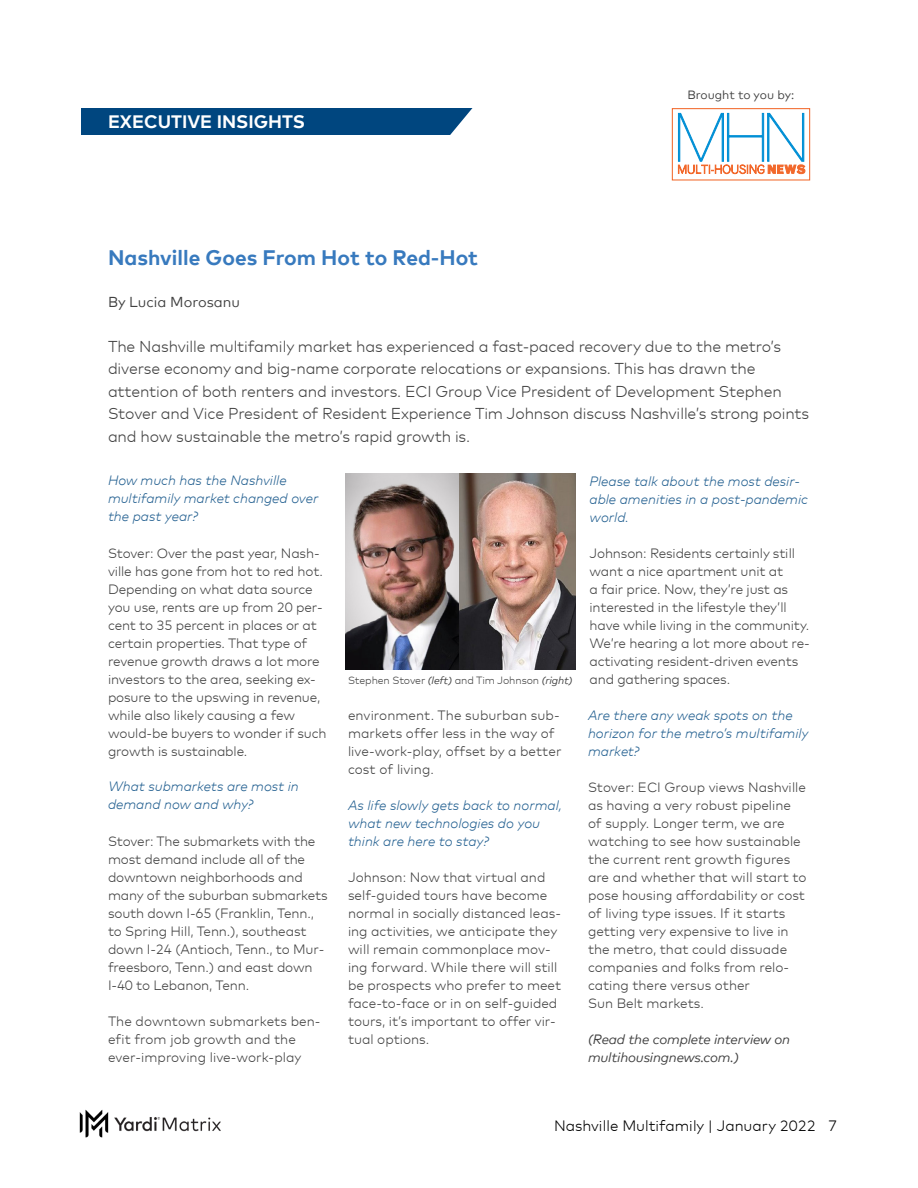
<style>
.page{position:relative;width:918px;height:1188px;background:#fff}
.page>*{position:absolute;margin:0;border:0;box-sizing:border-box;transform-origin:0 0}
.t1{font:700 21px "Mark Offc Pro";color:#387abe}
.t2{font:700 18px "Mark Offc Pro";color:#fff}
.t3{font:300 15.75px/22.5px "Mark Offc Pro";letter-spacing:-.01em;color:#414141}
.t4{font:300 15px "Mark Offc Pro";color:#000}
.t5{font:14.4px "Mark Offc Pro";color:#414141}
.t6{font:300 13.5px/18px "Mark Offc Pro";letter-spacing:-.01em;color:#414141}
.t7{font:italic 300 13.5px/18px "Mark Offc Pro";color:#266292}
.t8{font:italic 13.5px/18px "Mark Offc Pro";letter-spacing:-.01em;color:#414141}
.t9{font:12px "Mark Offc Pro";color:#414141}
.t10{font:300 10.5px "Mark Offc Pro";letter-spacing:-.01em;color:#414141}
.s1{font-weight:400;font-style:italic}
</style>
<div class="page">
<img style="left:80px;top:1109px;width:141px;height:29px">
<div style="left:672px;top:108px;width:138px;height:73px;border:1px solid #f2682b"></div>
<svg style="left:678px;top:112px;width:127px;height:62px"></svg>
<div style="left:81px;top:108px;width:391px;height:27px;background:#00467f"></div>
<img style="left:345px;top:474px;width:231px;height:196px">
<h2 class="t2" style="left:108px;top:108px;width:199px">EXECUTIVE INSIGHTS</h2>
<h1 class="t1" style="left:108px;top:242px;width:372px">Nashville Goes From Hot to Red-Hot</h1>
<p class="t5" style="left:108px;top:292px;width:133px">By Lucia Morosanu</p>
<p class="t9" style="left:687px;top:86px;width:108px">Brought to you by:</p>
<p class="t3" style="left:108px;top:334px;width:703px">The Nashville multifamily market has experienced a fast-paced recovery due to the metro’s diverse economy and big-name corporate relocations or expansions. This has drawn the attention of both renters and investors. ECI Group Vice President of Development Stephen Stover and Vice President of Resident Experience Tim Johnson discuss Nashville’s strong points and how sustainable the metro’s rapid growth is.</p>
<p class="t7" style="left:108px;top:470px;width:212px">How much has the Nashville multifamily market changed over the past year?</p>
<p class="t6" style="left:108px;top:543px;width:220px">Stover: Over the past year, Nash&shy;ville has gone from hot to red hot.<br>Depending on what data source you use, rents are up from 20 per&shy;cent to 35 percent in places or at certain properties. That type of revenue growth draws a lot more investors to the area, seeking ex&shy;posure to the upswing in revenue, while also likely causing a few would-be buyers to wonder if such growth is sustainable.</p>
<p class="t7" style="left:108px;top:776px;width:192px">What submarkets are most in demand now and why?</p>
<p class="t6" style="left:108px;top:831px;width:221px">Stover: The submarkets with the most demand include all of the downtown neighborhoods and many of the suburban submarkets south down I-65 (Franklin, Tenn., to Spring Hill, Tenn.), southeast down I-24 (Antioch, Tenn., to Mur&shy;freesboro, Tenn.) and east down<br>I-40 to Lebanon, Tenn.</p>
<p class="t6" style="left:108px;top:1011px;width:214px">The downtown submarkets ben&shy;efit from job growth and the ever-improving live-work-play</p>
<p class="t10" style="left:348px;top:672px;width:226px">Stephen Stover <span class="s1">(left)</span> and Tim Johnson <span class="s1">(right)</span></p>
<p class="t6" style="left:348px;top:705px;width:215px">environment. The suburban sub&shy;markets offer less in the way of live-work-play, offset by a better cost of living.</p>
<p class="t7" style="left:348px;top:795px;width:216px">As life slowly gets back to normal, what new technologies do you think are here to stay?</p>
<p class="t6" style="left:348px;top:867px;width:215px">Johnson: Now that virtual and self-guided tours have become normal in socially distanced leas&shy;ing activities, we anticipate they will remain commonplace mov&shy;ing forward. While there will still be prospects who prefer to meet face-to-face or in on self-guided tours, it’s important to offer vir&shy;tual options.</p>
<p class="t7" style="left:590px;top:471px;width:220px">Please talk about the most desir&shy;able amenities in a post-pandemic world.</p>
<p class="t6" style="left:590px;top:543px;width:222px">Johnson: Residents certainly still want a nice apartment unit at<br>a fair price. Now, they’re just as interested in the lifestyle they’ll have while living in the community.<br>We’re hearing a lot more about re&shy;activating resident-driven events and gathering spaces.</p>
<p class="t7" style="left:588px;top:705px;width:222px">Are there any weak spots on the horizon for the metro’s multifamily market?</p>
<p class="t6" style="left:588px;top:777px;width:220px">Stover: ECI Group views Nashville as having a very robust pipeline of supply. Longer term, we are watching to see how sustainable the current rent growth figures are and whether that will start to pose housing affordability or cost of living type issues. If it starts getting very expensive to live in the metro, that could dissuade companies and folks from relo&shy;cating there versus other<br>Sun Belt markets.</p>
<p class="t8" style="left:588px;top:1029px;width:204px">(Read the complete interview on multihousingnews.com.)</p>
<p class="t4" style="left:554px;top:1115px;width:284px">Nashville Multifamily | January 2022 7</p>
</div>
